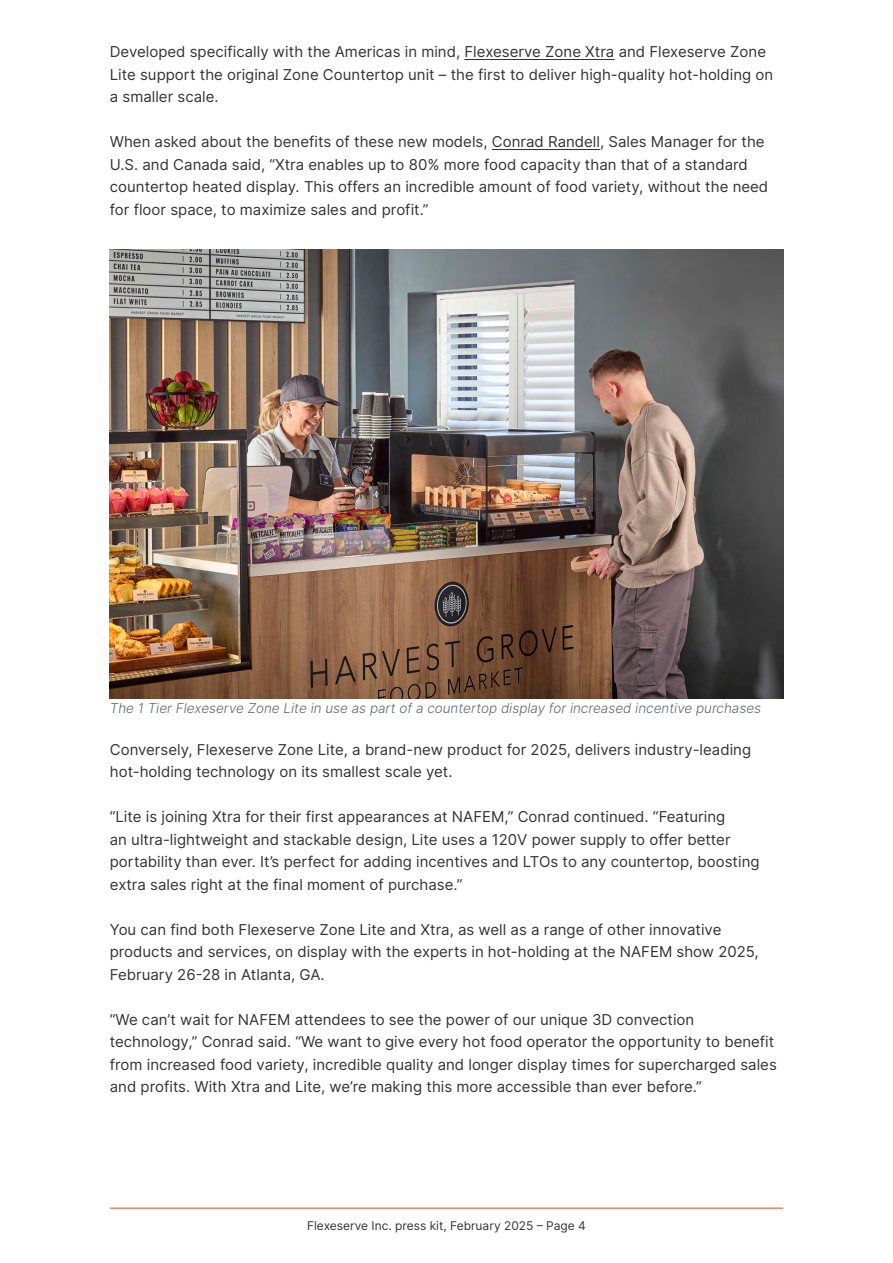
<style>
.page{position:relative;width:893px;height:1263px;background:#fff}
.page>*{position:absolute;margin:0;border:0;box-sizing:border-box;transform-origin:0 0}
.t1{font:15px/22.5px "Inter";color:#333}
.t2{font:italic 300 13.5px "Inter";color:#5b6771}
.t3{font:12px "Inter";color:#333}
</style>
<div class="page">
<hr style="left:110px;top:1208px;width:673px;height:1px;background:#d94d15">
<hr style="left:464px;top:59px;width:150px;height:1px;background:#333">
<hr style="left:492px;top:149px;width:108px;height:1px;background:#333">
<img style="left:110px;top:249px;width:673px;height:449px">
<p class="t1" style="left:110px;top:40px;width:665px">Developed specifically with the Americas in mind, Flexeserve Zone Xtra and Flexeserve Zone<br>Lite support the original Zone Countertop unit – the first to deliver high-quality hot-holding on a smaller scale.</p>
<p class="t1" style="left:110px;top:130px;width:660px">When asked about the benefits of these new models, Conrad Randell, Sales Manager for the U.S. and Canada said, “Xtra enables up to 80% more food capacity than that of a standard countertop heated display. This offers an incredible amount of food variety, without the need for floor space, to maximize sales and profit.”</p>
<p class="t2" style="left:110px;top:699px;width:653px">The 1 Tier Flexeserve Zone Lite in use as part of a countertop display for increased incentive purchases</p>
<p class="t1" style="left:110px;top:738px;width:643px">Conversely, Flexeserve Zone Lite, a brand-new product for 2025, delivers industry-leading hot-holding technology on its smallest scale yet.</p>
<p class="t1" style="left:110px;top:805px;width:651px">“Lite is joining Xtra for their first appearances at NAFEM,” Conrad continued. “Featuring<br>an ultra-lightweight and stackable design, Lite uses a 120V power supply to offer better portability than ever. It’s perfect for adding incentives and LTOs to any countertop, boosting extra sales right at the final moment of purchase.”</p>
<p class="t1" style="left:110px;top:918px;width:650px">You can find both Flexeserve Zone Lite and Xtra, as well as a range of other innovative products and services, on display with the experts in hot-holding at the NAFEM show 2025,<br>February 26-28 in Atlanta, GA.</p>
<p class="t1" style="left:110px;top:1008px;width:668px">“We can’t wait for NAFEM attendees to see the power of our unique 3D convection technology,” Conrad said. “We want to give every hot food operator the opportunity to benefit from increased food variety, incredible quality and longer display times for supercharged sales and profits. With Xtra and Lite, we’re making this more accessible than ever before.”</p>
<p class="t3" style="left:307px;top:1216px;width:280px">Flexeserve Inc. press kit, February 2025 – Page 4</p>
</div>
